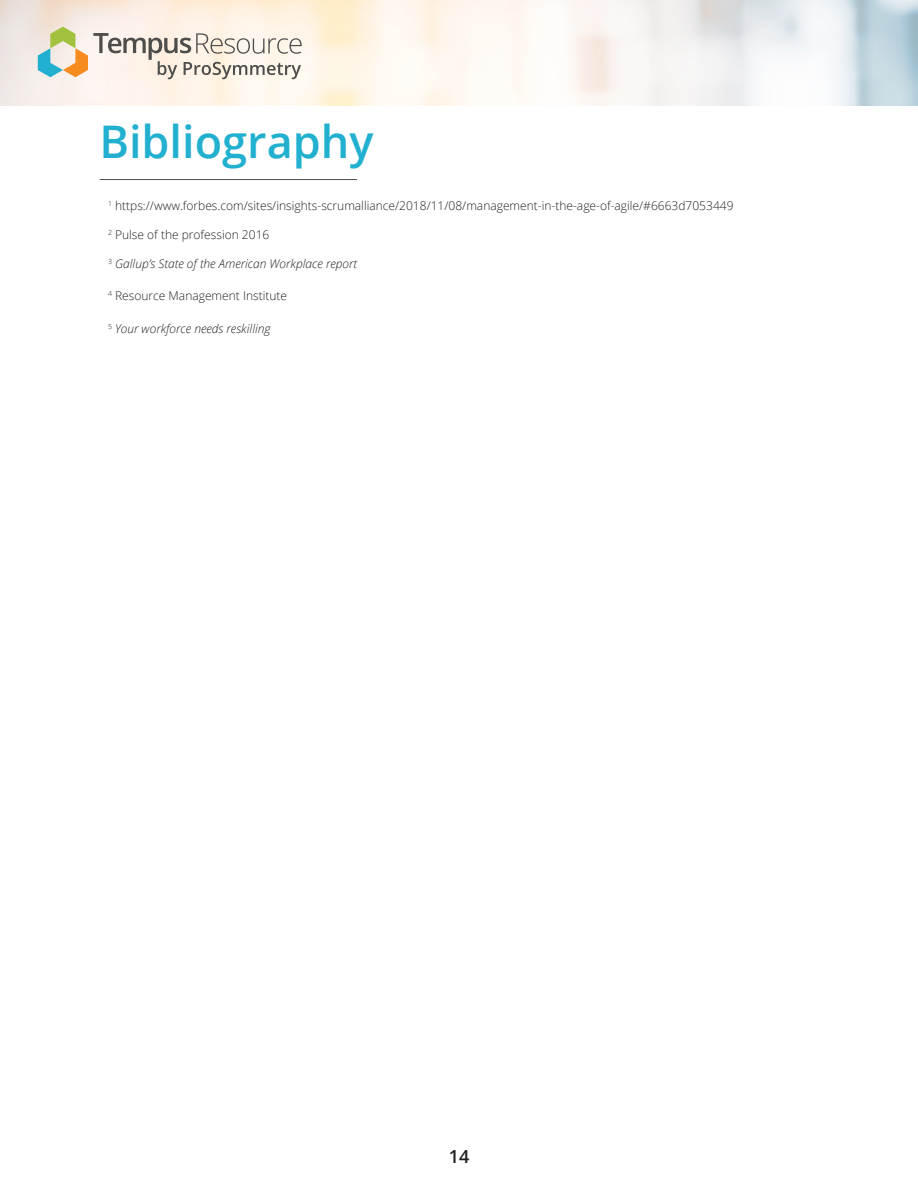
<style>
.page{position:relative;width:918px;height:1188px;background:#fff}
.page>*{position:absolute;margin:0;border:0;box-sizing:border-box;transform-origin:0 0}
.t1{font:600 45px "Open Sans";color:#21b0cf}
.t2{font:600 18px "Open Sans";color:#231f20}
.t3{font:300 12px "Open Sans";color:#231f20}
.t4{font:italic 300 12px "Open Sans";color:#231f20}
</style>
<div class="page">
<hr style="left:100px;top:179px;width:257px;height:1px;background:#4e4d4c">
<svg style="left:38px;top:27px;width:264px;height:52px;background:#dcd6c8"></svg>
<p class="t1" style="left:99px;top:111px;width:276px">Bibliography</p>
<p class="t3" style="left:108px;top:198px;width:627px"><sup>1</sup> https://www.forbes.com/sites/insights-scrumalliance/2018/11/08/management-in-the-age-of-agile/#6663d7053449</p>
<p class="t3" style="left:108px;top:226px;width:163px"><sup>2</sup> Pulse of the profession 2016</p>
<p class="t4" style="left:108px;top:255px;width:251px"><sup>3</sup> Gallup’s State of the American Workplace report</p>
<p class="t3" style="left:108px;top:288px;width:181px"><sup>4</sup> Resource Management Institute</p>
<p class="t4" style="left:108px;top:320px;width:164px"><sup>5</sup> Your workforce needs reskilling</p>
<h2 class="t2" style="left:449px;top:1144px;width:22px">14</h2>
</div>
